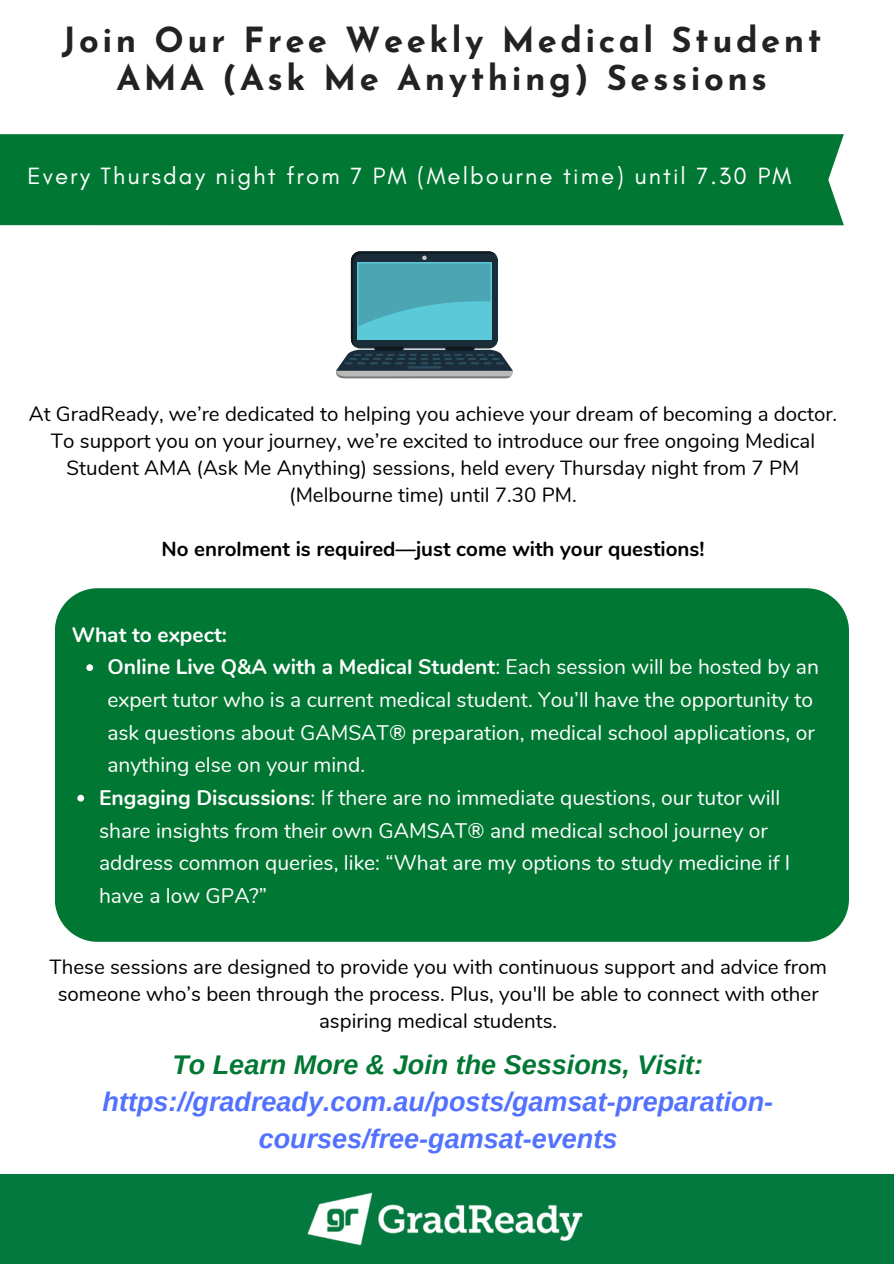
<style>
.page{position:relative;width:894px;height:1264px;background:#fff}
.page>*{position:absolute;margin:0;border:0;box-sizing:border-box;transform-origin:0 0}
.t1{font:700 34.65px/38.2px "Josefin Sans";letter-spacing:.1em;color:#222;text-align:center}
.t2{font:italic 700 27px/37.2px "Arimo";color:#5271ff;text-align:center}
.t3{font:24px "Glacial Indifference";letter-spacing:.085em;color:#fff}
.t4{font:21px/32.7px "Nunito";color:#fff}
.t5{font:700 21px "Nunito";color:#fff}
.t6{font:20.55px/27px "Nunito";color:#000;text-align:center}
.t7{font:700 20.55px "Nunito";color:#000}
.s1{font-weight:700}
.s2{color:#007833}
</style>
<div class="page">
<div style="left:55px;top:588px;width:793px;height:353px;background:#007833;border-radius:43px"></div>
<div style="left:0;top:1174px;width:893px;height:89px;background:#03793f"></div>
<img style="left:307px;top:1192px;width:276px;height:54px">
<div style="left:0;top:134px;width:843px;height:91px;background:#007833"></div>
<svg style="left:336px;top:251px;width:177px;height:127px;background:#60949f"></svg>
<svg style="left:86px;top:664px;width:7px;height:7px"></svg>
<svg style="left:77px;top:794px;width:7px;height:7px"></svg>
<h1 class="t1" style="left:62px;top:24px;width:760px">Join Our Free Weekly Medical Student<br>AMA (Ask Me Anything) Sessions</h1>
<p class="t3" style="left:27px;top:161px;width:765px">Every Thursday night from 7 PM (Melbourne time) until 7.30 PM</p>
<h3 class="t6" style="left:29px;top:400px;width:809px">At GradReady, we’re dedicated to helping you achieve your dream of becoming a doctor.<br>To support you on your journey, we’re excited to introduce our free ongoing Medical Student AMA (Ask Me Anything) sessions, held every Thursday night from 7 PM (Melbourne time) until 7.30 PM.</h3>
<p class="t7" style="left:161px;top:535px;width:544px">No enrolment is required—just come with your questions!</p>
<h2 class="t5" style="left:72px;top:620px;width:157px">What to expect:</h2>
<p class="t4" style="left:107px;top:651px;width:713px"><span class="s1">Online Live Q&amp;A with a Medical Student</span>: Each session will be hosted by an expert tutor who is a current medical student. You’ll have the opportunity to ask questions about GAMSAT® preparation, medical school applications, or anything else on your mind.</p>
<h3 class="t4" style="left:99px;top:781px;width:692px"><span class="s1">Engaging Discussions</span>: If there are no immediate questions, our tutor will share insights from their own GAMSAT® and medical school journey or address common queries, like: “What are my options to study medicine if I have a low GPA?”</h3>
<p class="t6" style="left:49px;top:953px;width:778px">These sessions are designed to provide you with continuous support and advice from someone who’s been through the process. Plus, you'll be able to connect with other aspiring medical students.</p>
<p class="t2" style="left:102px;top:1045px;width:672px"><span class="s2">To Learn More &amp; Join the Sessions, Visit: </span>https://gradready.com.au/posts/gamsat-preparation&shy;courses/free-gamsat-events</p>
</div>
